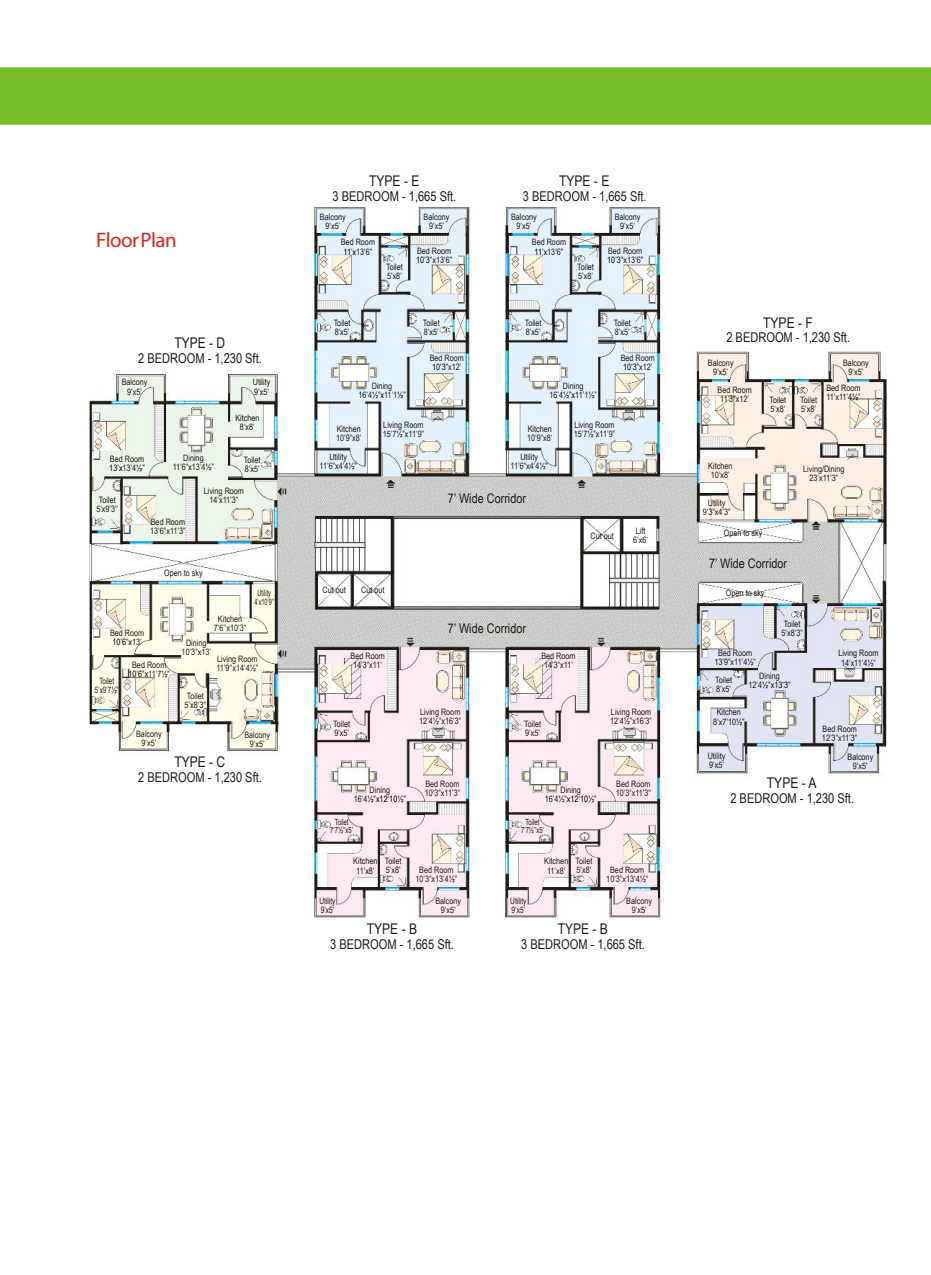
<style>
.page{position:relative;width:931px;height:1275px;background:#fff}
.page>*{position:absolute;margin:0;border:0;box-sizing:border-box;transform-origin:0 0}
.t1{font:21px "Bangle Condensed";letter-spacing:-.025em;color:#d9261c}
.t2{font:14.7px "Arial Narrow";color:#1f1917}
.t3{font:13.5px "Arial Narrow";color:#1f1917}
.t4{font:13.2px "Arial Narrow";color:#1f1917}
.t5{font:8.85px/9.1px "Arial Narrow";color:#1f1917}
.t6{font:8.85px/9.1px "Arial Narrow";color:#1f1917;scale:.92 1}
.t7{font:8.85px/9.1px "Arial Narrow";color:#1f1917;text-align:center;scale:.76 1}
.t8{font:8.85px/9.1px "Arial Narrow";color:#1f1917;text-align:center;scale:.87 1}
.t9{font:8.4px/8.7px "Arial Narrow";color:#1f1917;text-align:center;scale:.85 1}
.s1{color:#000}
</style>
<div class="page">
<div style="left:0;top:67px;width:931px;height:58px;background:#75bd29"></div>
<img style="left:90px;top:207px;width:796px;height:710px">
<h1 class="t1" style="left:96px;top:230px;width:82px">FloorPlan</h1>
<h2 class="t2" style="left:174px;top:333px;width:52px">TYPE - D</h2>
<h3 class="t3" style="left:138px;top:348px;width:125px">2 BEDROOM - 1,230 Sft.</h3>
<p class="t5" style="left:122px;top:377px;width:27px;text-align:center">Balcony<br>9’x5’</p>
<p class="t5" style="left:253px;top:377px;width:19px">Utility<br>9’x5’</p>
<p class="t5" style="left:235px;top:413px;width:26px;text-align:center">Kitchen<br>8’x8’</p>
<p class="t5" style="left:173px;top:453px;width:43px;text-align:center">Dining<br>11’6”x13’4<span class="s1">½”</span></p>
<p class="t5" style="left:109px;top:454px;width:37px">Bed Room<br><span class="s1">13’x</span>13’4<span class="s1">½”</span></p>
<p class="t5" style="left:244px;top:455px;width:18px">Toilet<br>8’x5’</p>
<p class="t5" style="left:204px;top:486px;width:42px;text-align:center">Living Room<br>14’x11’3”</p>
<p class="t5" style="left:96px;top:495px;width:24px">Toilet<br>5’x9’3’’</p>
<p class="t5" style="left:150px;top:517px;width:37px">Bed Room<br>13’6”x11’3”</p>
<p class="t5" style="left:164px;top:568px;width:40px">Open to sky</p>
<p class="t7" style="left:254px;top:588px;width:28px">Utility<br>4’x10’9’’</p>
<p class="t5" style="left:110px;top:628px;width:36px">Bed Room<br><span class="s1">10’6”x</span>13’</p>
<p class="t8" style="left:95px;top:676px;width:29px">Toilet<br>5’x9’7<span class="s1">½”</span></p>
<p class="t5" style="left:129px;top:660px;width:43px;text-align:center">Bed Room<br><span class="s1">10’6”x</span>11’7<span class="s1">½”</span></p>
<p class="t5" style="left:136px;top:729px;width:27px;text-align:center">Balcony<br>9’x5’</p>
<p class="t5" style="left:214px;top:614px;width:34px;text-align:center">Kitchen<br>7’6’’x10’3”</p>
<p class="t5" style="left:216px;top:654px;width:44px">Living Room<br>11’9’’x14’4<span class="s1">½”</span></p>
<p class="t5" style="left:182px;top:638px;width:31px;text-align:center">Dining<br>10’3”x13’</p>
<p class="t5" style="left:185px;top:691px;width:23px">Toilet<br>5’x8’3<span class="s1">”</span></p>
<p class="t5" style="left:244px;top:730px;width:27px;text-align:center">Balcony<br>9’x5’</p>
<h2 class="t2" style="left:174px;top:751px;width:52px">TYPE - C</h2>
<h3 class="t3" style="left:138px;top:767px;width:125px">2 BEDROOM - 1,230 Sft.</h3>
<h2 class="t2" style="left:369px;top:170px;width:52px">TYPE - E</h2>
<h2 class="t2" style="left:559px;top:170px;width:52px">TYPE - E</h2>
<h3 class="t3" style="left:333px;top:186px;width:125px">3 BEDROOM - 1,665 Sft.</h3>
<h3 class="t3" style="left:523px;top:186px;width:125px">3 BEDROOM - 1,665 Sft.</h3>
<p class="t5" style="left:320px;top:212px;width:27px;text-align:center">Balcony<br>9’x5’</p>
<p class="t5" style="left:424px;top:212px;width:27px;text-align:center">Balcony<br>9’x5’</p>
<p class="t5" style="left:341px;top:237px;width:36px;text-align:center">Bed Room<br><span class="s1">11’x</span>13’6<span class="s1">”</span></p>
<p class="t5" style="left:416px;top:246px;width:37px">Bed Room<br><span class="s1">10’3”</span>x13’6<span class="s1">”</span></p>
<p class="t5" style="left:386px;top:262px;width:18px">Toilet<br>5’x8’</p>
<p class="t5" style="left:511px;top:212px;width:27px;text-align:center">Balcony<br>9’x5’</p>
<p class="t5" style="left:615px;top:212px;width:27px;text-align:center">Balcony<br>9’x5’</p>
<p class="t5" style="left:532px;top:237px;width:36px;text-align:center">Bed Room<br><span class="s1">11’x</span>13’6<span class="s1">”</span></p>
<p class="t5" style="left:607px;top:246px;width:37px">Bed Room<br><span class="s1">10’3”</span>x13’6<span class="s1">”</span></p>
<p class="t5" style="left:577px;top:262px;width:18px">Toilet<br>5’x8’</p>
<p class="t5" style="left:334px;top:318px;width:18px">Toilet<br>8’x5’</p>
<p class="t5" style="left:423px;top:318px;width:18px">Toilet<br>8’x5’</p>
<p class="t5" style="left:525px;top:318px;width:18px">Toilet<br>8’x5’</p>
<p class="t5" style="left:614px;top:318px;width:18px">Toilet<br>8’x5’</p>
<p class="t5" style="left:430px;top:353px;width:36px">Bed Room<br><span class="s1">10’3”</span>x12’</p>
<p class="t5" style="left:621px;top:353px;width:36px">Bed Room<br><span class="s1">10’3”</span>x12’</p>
<p class="t5" style="left:358px;top:381px;width:49px;text-align:center">Dining<br>16’4<span class="s1">½”x</span>11’1<span class="s1">½</span>”</p>
<p class="t5" style="left:549px;top:381px;width:49px;text-align:center">Dining<br>16’4<span class="s1">½”x</span>11’1<span class="s1">½</span>”</p>
<p class="t5" style="left:336px;top:424px;width:27px">Kitchen<br>10’9”x8’</p>
<p class="t5" style="left:319px;top:452px;width:39px;text-align:center">Utility<br>11’6”x4’4<span class="s1">½”</span></p>
<p class="t5" style="left:383px;top:420px;width:43px">Living Room<br>15’7<span class="s1">½”</span>x11’9”</p>
<p class="t5" style="left:527px;top:424px;width:27px">Kitchen<br>10’9”x8’</p>
<p class="t5" style="left:510px;top:452px;width:39px;text-align:center">Utility<br>11’6”x4’4<span class="s1">½”</span></p>
<p class="t5" style="left:574px;top:420px;width:43px">Living Room<br>15’7<span class="s1">½”</span>x11’9”</p>
<h3 class="t4" style="left:448px;top:489px;width:80px">7’ Wide Corridor</h3>
<p class="t5" style="left:590px;top:531px;width:25px">Cut out</p>
<p class="t5" style="left:633px;top:526px;width:16px">Lift<br>6’x6’</p>
<h2 class="t2" style="left:763px;top:312px;width:51px">TYPE - F</h2>
<h3 class="t3" style="left:726px;top:328px;width:125px">2 BEDROOM - 1,230 Sft.</h3>
<p class="t5" style="left:708px;top:358px;width:27px;text-align:center">Balcony<br>9’x5’</p>
<p class="t5" style="left:717px;top:385px;width:36px;text-align:center">Bed Room<br>11’3”x12’</p>
<p class="t5" style="left:769px;top:395px;width:18px">Toilet<br>5’x8’</p>
<p class="t5" style="left:800px;top:395px;width:18px">Toilet<br>5’x8’</p>
<p class="t5" style="left:843px;top:358px;width:27px;text-align:center">Balcony<br>9’x5’</p>
<p class="t5" style="left:826px;top:383px;width:36px">Bed Room<br>11’x11’4<span class="s1">½</span>”</p>
<p class="t5" style="left:708px;top:461px;width:26px">Kitchen<br>10’x8’</p>
<p class="t5" style="left:703px;top:498px;width:29px;text-align:center">Utility<br>9’3”x4’3”</p>
<p class="t5" style="left:803px;top:464px;width:43px;text-align:center">Living/Dining<br>23’x11’3”</p>
<p class="t5" style="left:724px;top:528px;width:40px">Open to sky</p>
<h3 class="t4" style="left:709px;top:554px;width:80px">7’ Wide Corridor</h3>
<p class="t5" style="left:322px;top:585px;width:25px">Cut out</p>
<p class="t5" style="left:361px;top:585px;width:25px">Cut out</p>
<p class="t5" style="left:726px;top:588px;width:40px">Open to sky</p>
<h3 class="t4" style="left:448px;top:618px;width:80px">7’ Wide Corridor</h3>
<p class="t5" style="left:781px;top:619px;width:23px">Toilet<br>5’x8’3”</p>
<p class="t5" style="left:350px;top:651px;width:36px;text-align:center">Bed Room<br>14’3”x11’</p>
<p class="t5" style="left:541px;top:651px;width:36px;text-align:center">Bed Room<br>14’3”x11’</p>
<p class="t5" style="left:333px;top:719px;width:18px">Toilet<br>9’x5’</p>
<p class="t5" style="left:419px;top:707px;width:43px">Living Room<br>12’4<span class="s1">½”</span>x16’3”</p>
<p class="t5" style="left:524px;top:719px;width:18px">Toilet<br>9’x5’</p>
<p class="t5" style="left:610px;top:707px;width:43px">Living Room<br>12’4<span class="s1">½”</span>x16’3”</p>
<p class="t5" style="left:354px;top:785px;width:53px;text-align:center">Dining<br>16’4<span class="s1">½”x12’10½”</span></p>
<p class="t5" style="left:425px;top:779px;width:37px">Bed Room<br>10’3”x11’3”</p>
<p class="t5" style="left:545px;top:785px;width:53px;text-align:center">Dining<br>16’4<span class="s1">½”x12’10½”</span></p>
<p class="t5" style="left:616px;top:779px;width:37px">Bed Room<br>10’3”x11’3”</p>
<p class="t9" style="left:330px;top:817px;width:28px">Toilet<br>7’7<span class="s1">½’’</span>x5’</p>
<p class="t9" style="left:521px;top:817px;width:28px">Toilet<br>7’7<span class="s1">½’’</span>x5’</p>
<p class="t5" style="left:385px;top:856px;width:18px">Toilet<br>5’x8’</p>
<p class="t5" style="left:353px;top:856px;width:26px;text-align:center">Kitchen<br>11’x8’</p>
<p class="t5" style="left:415px;top:865px;width:43px;text-align:center">Bed Room<br>10’3”x13’4<span class="s1">½</span>”</p>
<p class="t5" style="left:575px;top:856px;width:18px">Toilet<br>5’x8’</p>
<p class="t5" style="left:544px;top:856px;width:26px;text-align:center">Kitchen<br>11’x8’</p>
<p class="t5" style="left:606px;top:865px;width:43px;text-align:center">Bed Room<br>10’3”x13’4<span class="s1">½</span>”</p>
<p class="t6" style="left:319px;top:896px;width:19px">Utility<br>9’x5’</p>
<p class="t5" style="left:435px;top:896px;width:27px;text-align:center">Balcony<br>9’x5’</p>
<p class="t6" style="left:510px;top:896px;width:19px">Utility<br>9’x5’</p>
<p class="t5" style="left:626px;top:896px;width:27px;text-align:center">Balcony<br>9’x5’</p>
<h2 class="t2" style="left:367px;top:918px;width:52px">TYPE - B</h2>
<h2 class="t2" style="left:558px;top:918px;width:52px">TYPE - B</h2>
<h3 class="t3" style="left:330px;top:934px;width:125px">3 BEDROOM - 1,665 Sft.</h3>
<h3 class="t3" style="left:521px;top:934px;width:125px">3 BEDROOM - 1,665 Sft.</h3>
<p class="t5" style="left:714px;top:648px;width:43px;text-align:center">Bed Room<br>13’9”x11’4<span class="s1">½</span>”</p>
<p class="t5" style="left:838px;top:648px;width:42px;text-align:center">Living Room<br>14’x11’4<span class="s1">½</span>”</p>
<p class="t5" style="left:748px;top:671px;width:43px;text-align:center">Dining<br>12’4<span class="s1">½”x13’3”</span></p>
<p class="t5" style="left:715px;top:675px;width:18px">Toilet<br>8’x5’</p>
<p class="t5" style="left:713px;top:707px;width:33px;text-align:center">Kitchen<br>8’x7’10<span class="s1">½”</span></p>
<p class="t5" style="left:822px;top:724px;width:37px">Bed Room<br>12’3”x11’3”</p>
<p class="t5" style="left:708px;top:751px;width:19px">Utility<br>9’x5’</p>
<p class="t5" style="left:847px;top:752px;width:27px;text-align:center">Balcony<br>9’x5’</p>
<h2 class="t2" style="left:767px;top:772px;width:51px">TYPE - A</h2>
<h3 class="t3" style="left:730px;top:788px;width:125px">2 BEDROOM - 1,230 Sft.</h3>
</div>
